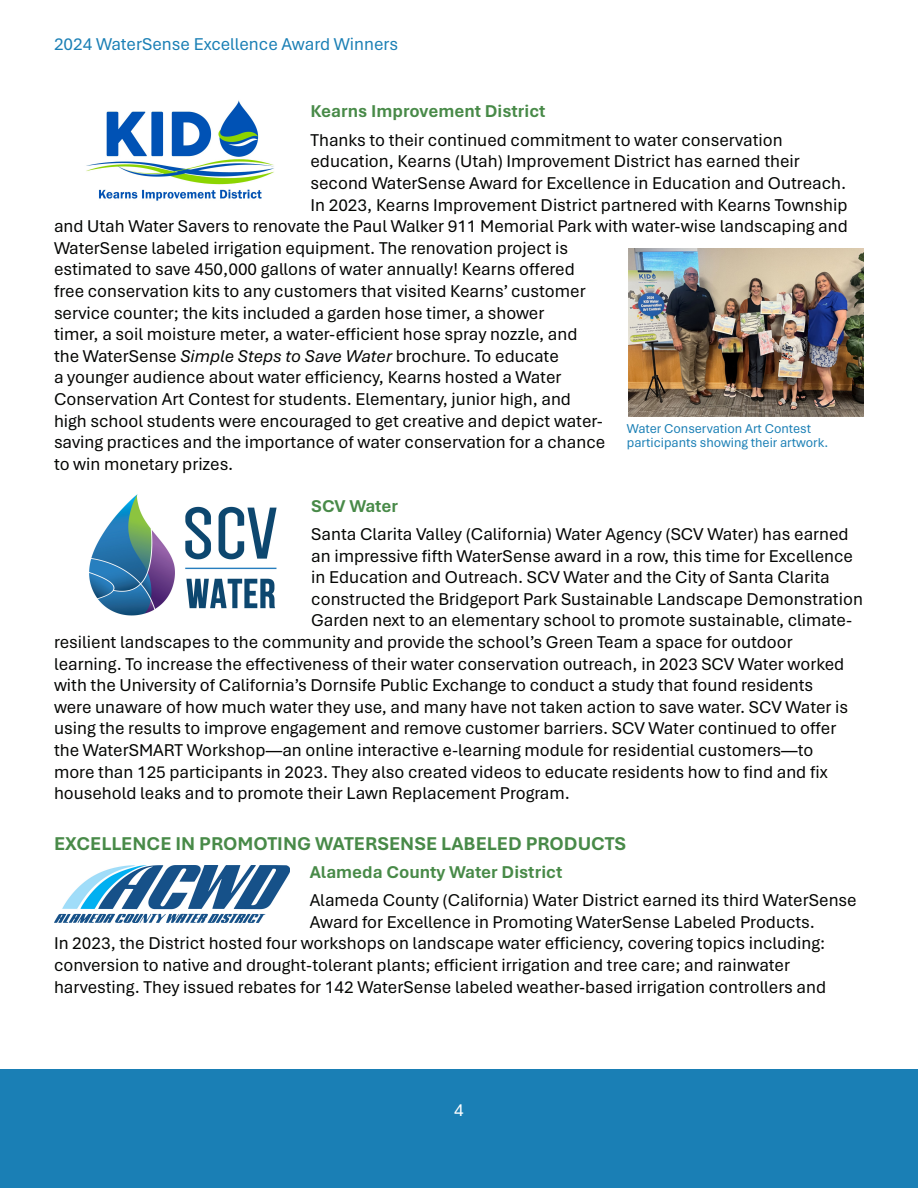
<style>
.page{position:relative;width:918px;height:1188px;background:#fff}
.page>*{position:absolute;margin:0;border:0;box-sizing:border-box;transform-origin:0 0}
.t1{font:700 19.5px "Aptos";color:#488a48}
.t2{font:18px "Aptos";color:#040503}
.t3{font:700 18px "Aptos";color:#488a48}
.t4{font:18px "Aptos";color:#1a7fb5}
.t5{font:18px "Aptos";color:#fff}
.t6{font:13.5px/13.5px "Aptos";color:#1a7fb5}
.s1{font-style:italic}
</style>
<div class="page">
<div style="left:0;top:1069px;width:918px;height:119px;background:#1a7fb5"></div>
<img style="left:86px;top:100px;width:188px;height:101px">
<img style="left:89px;top:494px;width:188px;height:122px">
<img style="left:55px;top:866px;width:235px;height:56px">
<img style="left:628px;top:248px;width:236px;height:168px">
<p class="t4" style="left:54px;top:32px;width:346px">2024 WaterSense Excellence Award Winners</p>
<p class="t3" style="left:310px;top:99px;width:237px">Kearns Improvement District</p>
<p class="t2" style="left:310px;top:128px;width:474px">Thanks to their continued commitment to water conservation</p>
<p class="t2" style="left:310px;top:149px;width:491px">education, Kearns (Utah) Improvement District has earned their</p>
<p class="t2" style="left:310px;top:171px;width:537px">second WaterSense Award for Excellence in Education and Outreach.</p>
<p class="t2" style="left:310px;top:192px;width:539px">In 2023, Kearns Improvement District partnered with Kearns Township</p>
<p class="t2" style="left:54px;top:214px;width:795px">and Utah Water Savers to renovate the Paul Walker 911 Memorial Park with water-wise landscaping and</p>
<p class="t2" style="left:54px;top:236px;width:516px">WaterSense labeled irrigation equipment. The renovation project is</p>
<p class="t2" style="left:54px;top:257px;width:522px">estimated to save 450,000 gallons of water annually! Kearns offered</p>
<p class="t2" style="left:54px;top:279px;width:533px">free conservation kits to any customers that visited Kearns’ customer</p>
<p class="t2" style="left:54px;top:300px;width:492px">service counter; the kits included a garden hose timer, a shower</p>
<p class="t2" style="left:54px;top:322px;width:525px">timer, a soil moisture meter, a water-efficient hose spray nozzle, and</p>
<p class="t2" style="left:54px;top:344px;width:506px">the WaterSense <span class="s1">Simple Steps to Save Water</span> brochure. To educate</p>
<p class="t2" style="left:54px;top:365px;width:509px">a younger audience about water efficiency, Kearns hosted a Water</p>
<p class="t2" style="left:54px;top:387px;width:519px">Conservation Art Contest for students. Elementary, junior high, and</p>
<p class="t2" style="left:54px;top:408px;width:550px">high school students were encouraged to get creative and depict water-</p>
<p class="t2" style="left:54px;top:430px;width:553px">saving practices and the importance of water conservation for a chance</p>
<p class="t2" style="left:54px;top:452px;width:181px">to win monetary prizes.</p>
<p class="t3" style="left:311px;top:493px;width:88px">SCV Water</p>
<p class="t2" style="left:311px;top:522px;width:539px">Santa Clarita Valley (California) Water Agency (SCV Water) has earned</p>
<p class="t2" style="left:311px;top:543px;width:543px">an impressive fifth WaterSense award in a row, this time for Excellence</p>
<p class="t2" style="left:311px;top:565px;width:520px">in Education and Outreach. SCV Water and the City of Santa Clarita</p>
<p class="t2" style="left:311px;top:587px;width:553px">constructed the Bridgeport Park Sustainable Landscape Demonstration</p>
<p class="t2" style="left:311px;top:608px;width:542px">Garden next to an elementary school to promote sustainable, climate-</p>
<p class="t2" style="left:54px;top:630px;width:740px">resilient landscapes to the community and provide the school’s Green Team a space for outdoor</p>
<p class="t2" style="left:54px;top:651px;width:792px">learning. To increase the effectiveness of their water conservation outreach, in 2023 SCV Water worked</p>
<p class="t2" style="left:54px;top:673px;width:761px">with the University of California’s Dornsife Public Exchange to conduct a study that found residents</p>
<p class="t2" style="left:54px;top:695px;width:796px">were unaware of how much water they use, and many have not taken action to save water. SCV Water is</p>
<p class="t2" style="left:54px;top:716px;width:784px">using the results to improve engagement and remove customer barriers. SCV Water continued to offer</p>
<p class="t2" style="left:54px;top:738px;width:761px">the WaterSMART Workshop—an online interactive e-learning module for residential customers—to</p>
<p class="t2" style="left:54px;top:759px;width:775px">more than 125 participants in 2023. They also created videos to educate residents how to find and fix</p>
<p class="t2" style="left:54px;top:781px;width:518px">household leaks and to promote their Lawn Replacement Program.</p>
<p class="t1" style="left:54px;top:830px;width:574px">EXCELLENCE IN PROMOTING WATERSENSE LABELED PRODUCTS</p>
<p class="t3" style="left:310px;top:860px;width:254px">Alameda County Water District</p>
<p class="t2" style="left:310px;top:888px;width:549px">Alameda County (California) Water District earned its third WaterSense</p>
<p class="t2" style="left:310px;top:910px;width:507px">Award for Excellence in Promoting WaterSense Labeled Products.</p>
<p class="t2" style="left:54px;top:931px;width:773px">In 2023, the District hosted four workshops on landscape water efficiency, covering topics including:</p>
<p class="t2" style="left:54px;top:953px;width:738px">conversion to native and drought-tolerant plants; efficient irrigation and tree care; and rainwater</p>
<p class="t2" style="left:54px;top:974px;width:774px">harvesting. They issued rebates for 142 WaterSense labeled weather-based irrigation controllers and</p>
<p class="t6" style="left:627px;top:422px;width:203px">Water Conservation Art Contest participants showing their artwork.</p>
<p class="t5" style="left:454px;top:1098px;width:11px">4</p>
</div>
